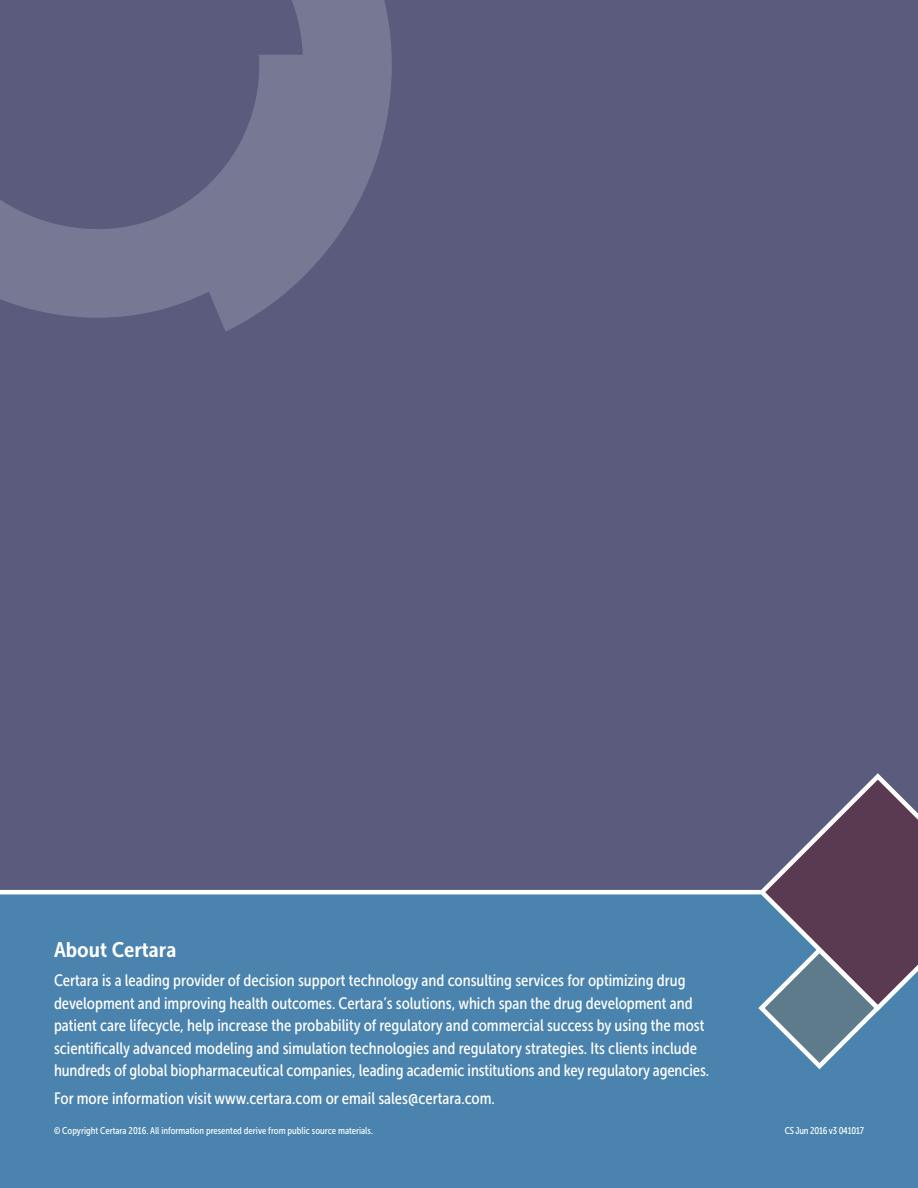
<style>
.page{position:relative;width:918px;height:1188px;background:#fff}
.page>*{position:absolute;margin:0;border:0;box-sizing:border-box;transform-origin:0 0}
.t1{font:21px "Museo Sans Cond 700";color:#fff;scale:1.1 1}
.t2{font:16.5px/22.5px "Museo Sans Cond 500";color:#fff}
.t3{font:9.75px "Museo Sans Cond 500";color:#fff}
.t4{font:9.75px "Museo Sans Cond 500";letter-spacing:-.02em;color:#fff}
</style>
<div class="page">
<div style="left:0;top:0;width:918px;height:895px;background:#5b5c7d"></div>
<svg style="left:0;top:0;width:392px;height:331px"></svg>
<div style="left:0;top:892px;width:918px;height:296px;background:#4a83ad"></div>
<hr style="left:0;top:890px;width:763px;height:4px;background:#fff">
<svg style="left:755px;top:773px;width:163px;height:297px"></svg>
<p class="t1" style="left:54px;top:938px;width:113px">About Certara</p>
<p class="t2" style="left:54px;top:969px;width:657px">Certara is a leading provider of decision support technology and consulting services for optimizing drug development and improving health outcomes. Certara’s solutions, which span the drug development and patient care lifecycle, help increase the probability of regulatory and commercial success by using the most scientifically advanced modeling and simulation technologies and regulatory strategies. Its clients include hundreds of global biopharmaceutical companies, leading academic institutions and key regulatory agencies.</p>
<p class="t2" style="left:54px;top:1087px;width:442px">For more information visit www.certara.com or email sales@certara.com.</p>
<p class="t3" style="left:54px;top:1126px;width:321px">© Copyright Certara 2016. All information presented derive from public source materials.</p>
<p class="t4" style="left:785px;top:1126px;width:81px">CS Jun 2016 v3 041017</p>
</div>
